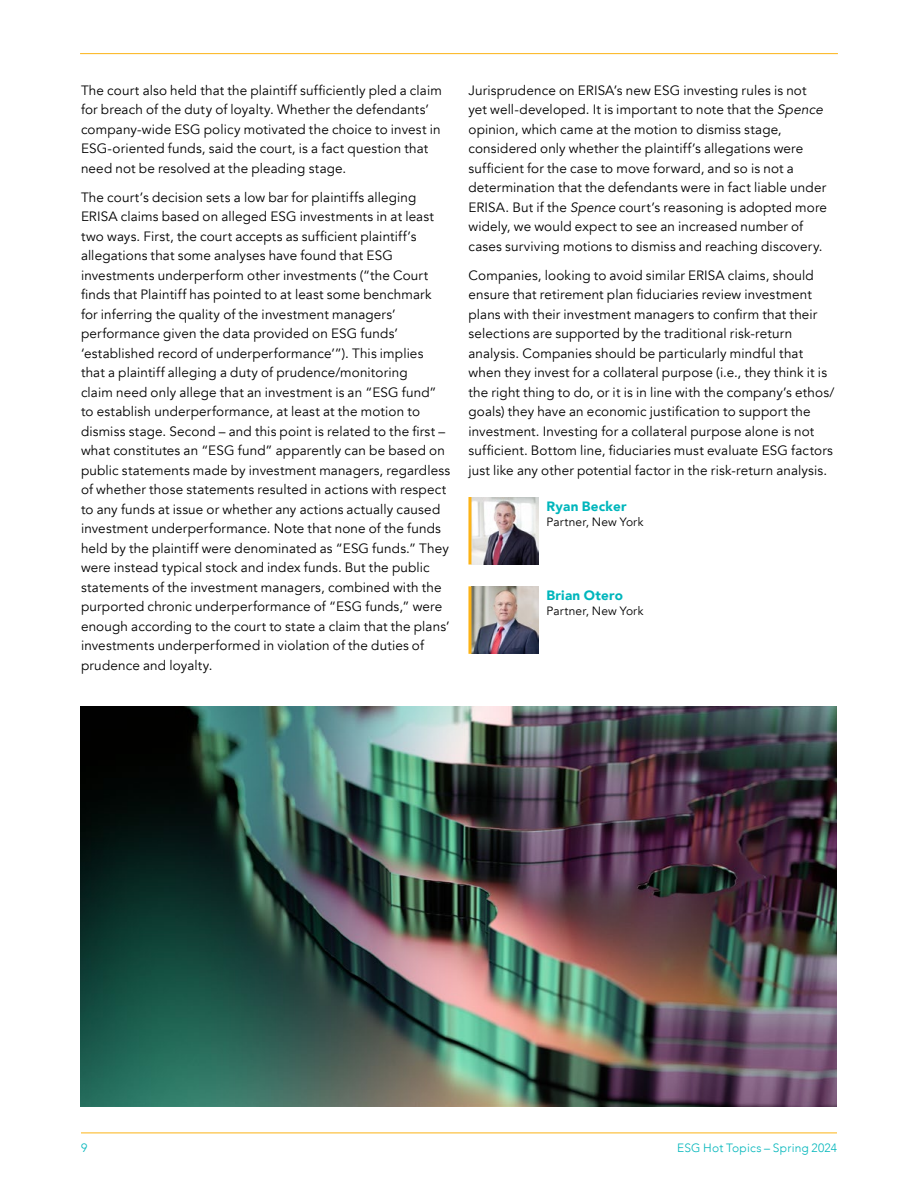
<style>
.page{position:relative;width:918px;height:1188px;background:#fff}
.page>*{position:absolute;margin:0;border:0;box-sizing:border-box;transform-origin:0 0}
.Body{font:13.5px/19.5px "Avenir";letter-spacing:.01em;color:#000}
.byline-name{font:900 13.5px "Avenir";letter-spacing:.02em;color:#00b6bc}
.byline-details{font:12px "Avenir";letter-spacing:.015em;color:#000}
.t1{font:300 12px "Avenir";letter-spacing:.015em;color:#00b6bb}
.s1{font-style:italic}
</style>
<div class="page">
<hr style="left:81px;top:1133px;width:756px;height:1px;background:#fcb316">
<hr style="left:80px;top:53px;width:758px;height:1px;background:#fcb316">
<img style="left:471px;top:497px;width:68px;height:68px">
<hr style="left:468px;top:497px;width:3px;height:68px;background:#fcb316">
<img style="left:471px;top:586px;width:68px;height:68px">
<hr style="left:468px;top:586px;width:3px;height:68px;background:#fcb316">
<img style="left:81px;top:706px;width:756px;height:401px">
<p class="Body" style="left:81px;top:80px;width:362px">The court also held that the plaintiff sufficiently pled a claim for breach of the duty of loyalty. Whether the defendants’ company-wide ESG policy motivated the choice to invest in ESG-oriented funds, said the court, is a fact question that need not be resolved at the pleading stage.</p>
<p class="Body" style="left:81px;top:188px;width:371px">The court’s decision sets a low bar for plaintiffs alleging ERISA claims based on alleged ESG investments in at least two ways. First, the court accepts as sufficient plaintiff’s allegations that some analyses have found that ESG investments underperform other investments (“the Court finds that Plaintiff has pointed to at least some benchmark for inferring the quality of the investment managers’ performance given the data provided on ESG funds’ ‘established record of underperformance’”). This implies that a plaintiff alleging a duty of prudence/monitoring<br>claim need only allege that an investment is an “ESG fund” to establish underperformance, at least at the motion to dismiss stage. Second – and this point is related to the first – what constitutes an “ESG fund” apparently can be based on public statements made by investment managers, regardless of whether those statements resulted in actions with respect to any funds at issue or whether any actions actually caused investment underperformance. Note that none of the funds held by the plaintiff were denominated as “ESG funds.” They were instead typical stock and index funds. But the public statements of the investment managers, combined with the purported chronic underperformance of “ESG funds,” were enough according to the court to state a claim that the plans’ investments underperformed in violation of the duties of prudence and loyalty.</p>
<p class="Body" style="left:468px;top:80px;width:360px">Jurisprudence on ERISA’s new ESG investing rules is not yet well-developed. It is important to note that the <span class="s1">Spence </span>opinion, which came at the motion to dismiss stage, considered only whether the plaintiff’s allegations were sufficient for the case to move forward, and so is not a determination that the defendants were in fact liable under ERISA. But if the <span class="s1">Spence</span> court’s reasoning is adopted more widely, we would expect to see an increased number of cases surviving motions to dismiss and reaching discovery.</p>
<p class="Body" style="left:468px;top:266px;width:368px">Companies, looking to avoid similar ERISA claims, should ensure that retirement plan fiduciaries review investment plans with their investment managers to confirm that their selections are supported by the traditional risk-return analysis. Companies should be particularly mindful that when they invest for a collateral purpose (i.e., they think it is the right thing to do, or it is in line with the company’s ethos/ goals) they have an economic justification to support the investment. Investing for a collateral purpose alone is not sufficient. Bottom line, fiduciaries must evaluate ESG factors just like any other potential factor in the risk-return analysis.</p>
<p class="byline-name" style="left:546px;top:494px;width:82px">Ryan Becker</p>
<p class="byline-details" style="left:546px;top:514px;width:99px">Partner, New York</p>
<p class="byline-name" style="left:546px;top:584px;width:78px">Brian Otero</p>
<p class="byline-details" style="left:546px;top:604px;width:99px">Partner, New York</p>
<p class="t1" style="left:81px;top:1141px;width:8px">9</p>
<p class="t1" style="left:677px;top:1141px;width:161px">ESG Hot Topics – Spring 2024</p>
</div>
